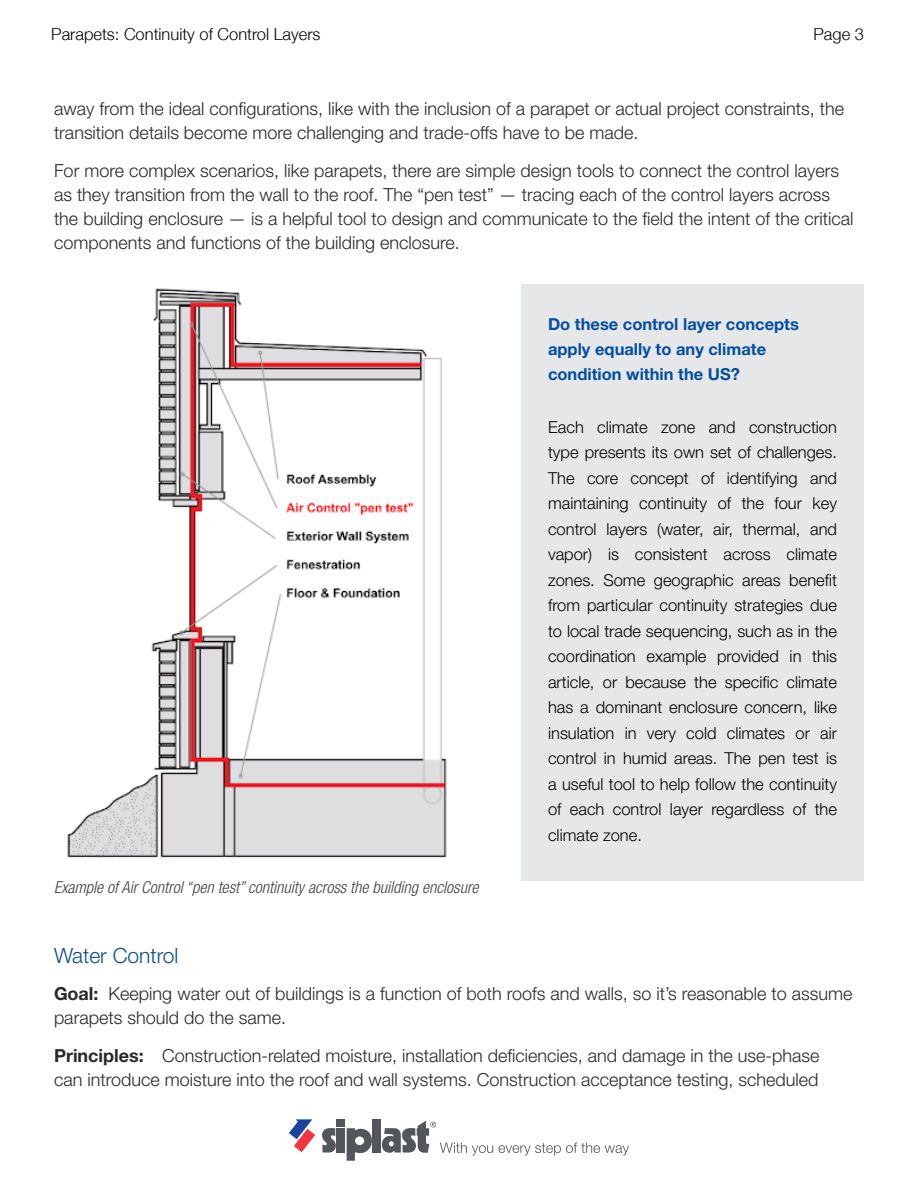
<style>
.page{position:relative;width:918px;height:1188px;background:#fff}
.page>*{position:absolute;margin:0;border:0;box-sizing:border-box;transform-origin:0 0}
.t1{font:300 21px "Helvetica Neue LT Std";color:#0e4b90}
.t2{font:300 18px/24px "Helvetica Neue LT Std";color:#292829}
.t3{font:300 16.5px/25.5px "Helvetica Neue LT Std";color:#000;text-align:justify}
.t4{font:700 16.5px/25.5px "Helvetica Neue LT Std";color:#034ea2}
.t5{font:italic 300 condensed 16.5px "Helvetica Neue LT Std";color:#414042}
.t6{font:300 16.5px "Helvetica Neue";color:#000}
.s1{font-weight:700}
</style>
<div class="page">
<svg style="left:289px;top:1119px;width:26px;height:33px"></svg>
<div style="left:337px;top:1128px;width:8px;height:25px;background:#53565a"></div>
<div style="left:337px;top:1119px;width:8px;height:8px;background:#53565a"></div>
<svg style="left:322px;top:1128px;width:14px;height:25px"></svg>
<div style="left:373px;top:1119px;width:8px;height:34px;background:#53565a"></div>
<svg style="left:347px;top:1128px;width:25px;height:33px"></svg>
<svg style="left:382px;top:1121px;width:247px;height:35px"></svg>
<div style="left:521px;top:284px;width:343px;height:597px;background:#e6e7e8"></div>
<img style="left:67px;top:288px;width:380px;height:570px">
<div style="left:404px;top:293px;width:34px;height:20px;background:#fff"></div>
<p class="t6" style="left:51px;top:24px;width:271px">Parapets: Continuity of Control Layers</p>
<p class="t6" style="left:814px;top:24px;width:52px">Page 3</p>
<p class="t2" style="left:54px;top:97px;width:792px">away from the ideal configurations, like with the inclusion of a parapet or actual project constraints, the transition details become more challenging and trade-offs have to be made.</p>
<p class="t2" style="left:54px;top:158px;width:801px">For more complex scenarios, like parapets, there are simple design tools to connect the control layers as they transition from the wall to the roof. The “pen test” — tracing each of the control layers across the building enclosure — is a helpful tool to design and communicate to the field the intent of the critical components and functions of the building enclosure.</p>
<p class="t4" style="left:548px;top:311px;width:252px">Do these control layer concepts apply equally to any climate condition within the US?</p>
<p class="t5" style="left:54px;top:878px;width:426px">Example of Air Control “pen test” continuity across the building enclosure</p>
<p class="t3" style="left:548px;top:414px;width:290px">Each climate zone and construction type presents its own set of challenges.<br>The core concept of identifying and maintaining continuity of the four key control layers (water, air, thermal, and vapor) is consistent across climate zones. Some geographic areas benefit from particular continuity strategies due to local trade sequencing, such as in the coordination example provided in this article, or because the specific climate has a dominant enclosure concern, like insulation in very cold climates or air control in humid areas. The pen test is a useful tool to help follow the continuity of each control layer regardless of the climate zone.</p>
<p class="t1" style="left:54px;top:942px;width:126px">Water Control</p>
<p class="t2" style="left:54px;top:981px;width:800px"><span class="s1">Goal:</span> Keeping water out of buildings is a function of both roofs and walls, so it’s reasonable to assume parapets should do the same.</p>
<p class="t2" style="left:54px;top:1043px;width:767px"><span class="s1">Principles:</span> Construction-related moisture, installation deficiencies, and damage in the use-phase can introduce moisture into the roof and wall systems. Construction acceptance testing, scheduled</p>
</div>
